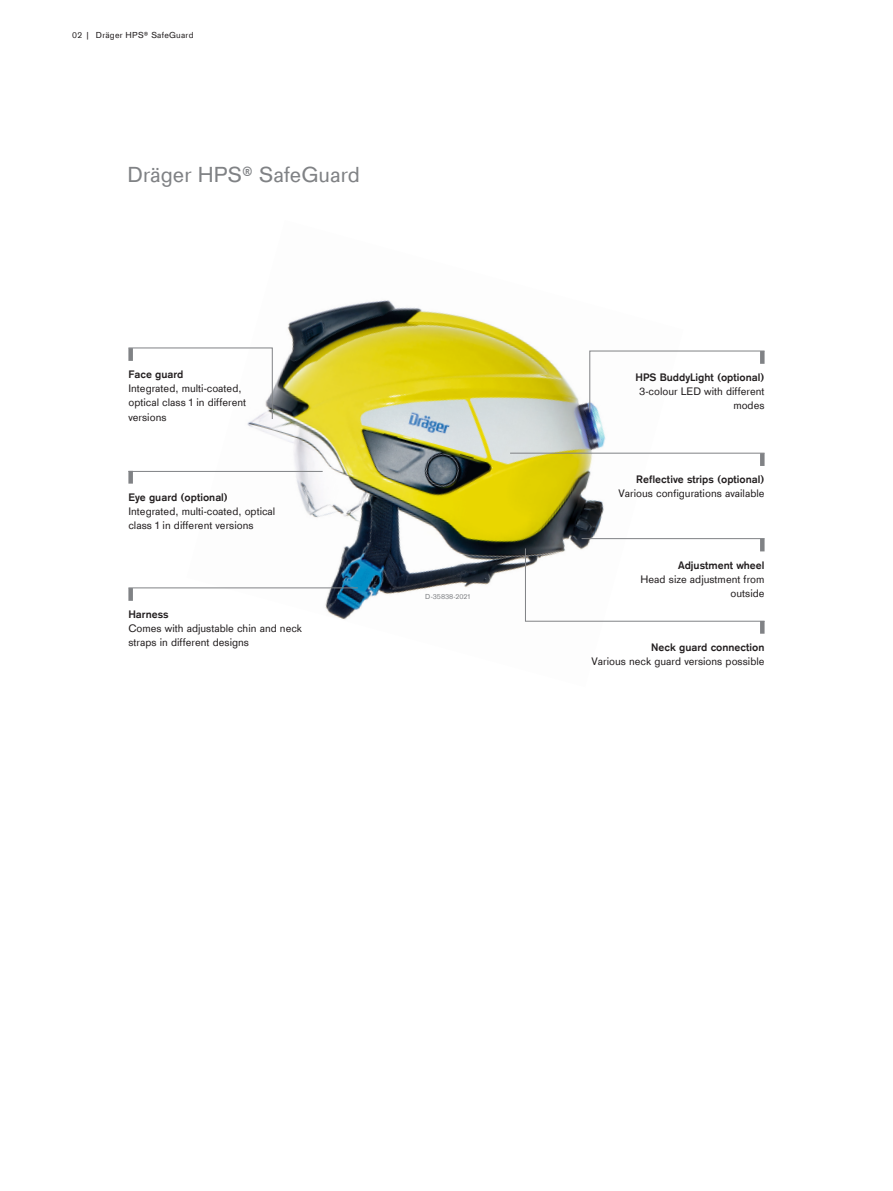
<style>
.page{position:relative;width:893px;height:1191px;background:#fff}
.page>*{position:absolute;margin:0;border:0;box-sizing:border-box;transform-origin:0 0}
.ps_page_hl{font:22.5px "Draeger Sans Global";color:#808285}
.t1{font:11.25px/14.2px "Draeger Sans Global";color:#231f20;text-align:right}
.t2{font:9px "Draeger Sans Global";letter-spacing:.025em;color:#231f20}
.t3{font:7.5px "Draeger Sans Global";color:#808285}
.s1{font-weight:700}
</style>
<div class="page">
<img style="left:187px;top:300px;width:496px;height:320px">
<div style="left:128px;top:588px;width:5px;height:13px;background:#808285"></div>
<hr style="left:128px;top:587px;width:230px;height:1px;background:#808285">
<svg style="left:128px;top:347px;width:145px;height:72px"></svg>
<div style="left:128px;top:471px;width:5px;height:12px;background:#808285"></div>
<hr style="left:128px;top:471px;width:195px;height:1px;background:#808285">
<div style="left:760px;top:453px;width:5px;height:13px;background:#808285"></div>
<hr style="left:510px;top:453px;width:255px;height:1px;background:#808285">
<svg style="left:589px;top:350px;width:176px;height:63px"></svg>
<div style="left:760px;top:621px;width:5px;height:12px;background:#808285"></div>
<svg style="left:525px;top:548px;width:240px;height:74px"></svg>
<div style="left:760px;top:538px;width:5px;height:13px;background:#808285"></div>
<hr style="left:582px;top:538px;width:183px;height:1px;background:#808285">
<p class="t2" style="left:72px;top:29px;width:123px">02 | Dräger HPS® SafeGuard</p>
<p class="ps_page_hl" style="left:128px;top:161px;width:234px">Dräger HPS® SafeGuard</p>
<p class="t1" style="left:128px;top:367px;width:119px;text-align:left"><span class="s1">Face guard<br></span>Integrated, multi-coated, optical class 1 in different versions</p>
<p class="t1" style="left:128px;top:490px;width:148px;text-align:left"><span class="s1">Eye guard (optional)<br></span>Integrated, multi-coated, optical class 1 in different versions</p>
<p class="t1" style="left:128px;top:607px;width:175px;text-align:left"><span class="s1">Harness<br></span>Comes with adjustable chin and neck straps in different designs</p>
<p class="t3" style="left:425px;top:592px;width:47px">D-35838-2021</p>
<p class="t1" style="left:635px;top:370px;width:131px"><span class="s1">HPS BuddyLight (optional)<br></span>3-colour LED with different modes</p>
<p class="t1" style="left:618px;top:472px;width:148px"><span class="s1">Reflective strips (optional)<br></span>Various configurations available</p>
<p class="t1" style="left:641px;top:557px;width:126px"><span class="s1">Adjustment wheel<br></span>Head size adjustment from outside</p>
<p class="t1" style="left:591px;top:640px;width:175px"><span class="s1">Neck guard connection<br></span>Various neck guard versions possible</p>
</div>
